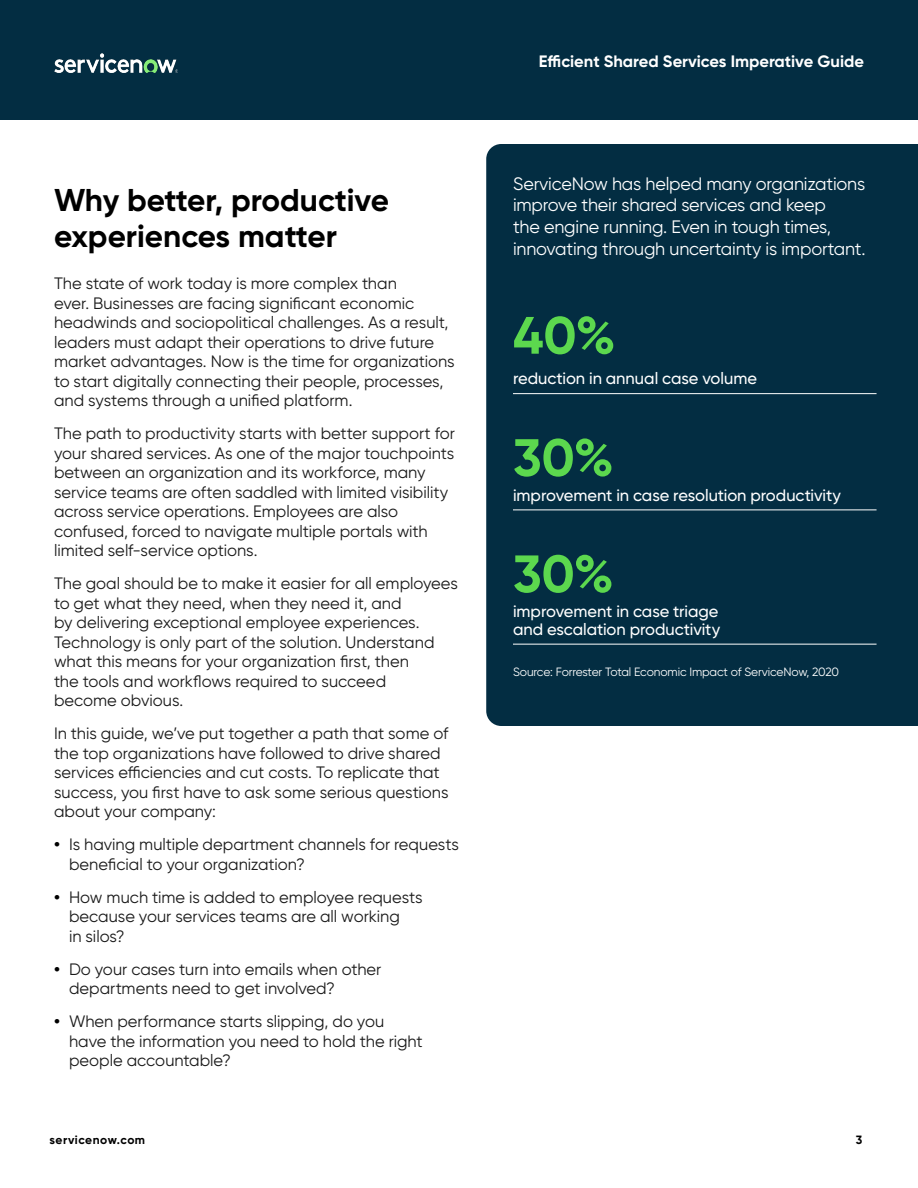
<style>
.page{position:relative;width:918px;height:1188px;background:#fff}
.page>*{position:absolute;margin:0;border:0;box-sizing:border-box;transform-origin:0 0}
.Stats{font:700 52.5px "Gilroy";color:#5cd84e}
.Subheader{font:700 31.5px/36px "Gilroy";color:#000}
.Body{font:18px/21.6px "Gilroy";letter-spacing:-.01em;color:#fff}
.Body-2{font:16.5px/19.5px "Gilroy";color:#1a1a1a}
.Stat_body_w_rule{font:500 16.5px/18px "Gilroy";letter-spacing:-.005em;color:#fff}
.t1{font:700 16.5px "Gilroy";color:#fff}
.Body_2{font:12px "Gilroy";letter-spacing:-.01em;color:#fff}
.t2{font:700 12px "Gilroy";letter-spacing:.04em;color:#000}
.s1{font-weight:700;color:#000}
</style>
<div class="page">
<div style="left:486px;top:144px;width:432px;height:582px;background:#032d42"></div>
<hr style="left:513px;top:393px;width:364px;height:1px;background:#fff">
<hr style="left:513px;top:510px;width:364px;height:1px;background:#fff">
<hr style="left:513px;top:644px;width:364px;height:1px;background:#fff">
<div style="left:0;top:0;width:918px;height:120px;background:#032d42"></div>
<img style="left:54px;top:54px;width:124px;height:18px">
<p class="Subheader" style="left:54px;top:182px;width:337px">Why better, productive experiences matter</p>
<p class="Body-2" style="left:54px;top:274px;width:402px">The state of work today is more complex than<br>ever. Businesses are facing significant economic headwinds and sociopolitical challenges. As a result, leaders must adapt their operations to drive future market advantages. Now is the time for organizations to start digitally connecting their people, processes, and systems through a unified platform.</p>
<p class="Body-2" style="left:54px;top:424px;width:403px">The path to productivity starts with better support for your shared services. As one of the major touchpoints between an organization and its workforce, many service teams are often saddled with limited visibility across service operations. Employees are also confused, forced to navigate multiple portals with limited self-service options.</p>
<p class="Body-2" style="left:54px;top:574px;width:406px">The goal should be to make it easier for all employees to get what they need, when they need it, and<br>by delivering exceptional employee experiences.<br>Technology is only part of the solution. Understand what this means for your organization first, then<br>the tools and workflows required to succeed<br>become obvious.</p>
<p class="Body-2" style="left:54px;top:724px;width:396px">In this guide, we’ve put together a path that some of the top organizations have followed to drive shared services efficiencies and cut costs. To replicate that success, you first have to ask some serious questions about your company:</p>
<p class="Body-2" style="left:69px;top:835px;width:391px;text-indent:-15px"><span class="s1">•</span> Is having multiple department channels for requests beneficial to your organization?</p>
<p class="Body-2" style="left:69px;top:887px;width:355px;text-indent:-15px"><span class="s1">•</span> How much time is added to employee requests because your services teams are all working<br>in silos?</p>
<p class="Body-2" style="left:69px;top:959px;width:314px;text-indent:-15px"><span class="s1">•</span> Do your cases turn into emails when other departments need to get involved?</p>
<p class="Body-2" style="left:69px;top:1012px;width:355px;text-indent:-15px"><span class="s1">•</span> When performance starts slipping, do you have the information you need to hold the right people accountable?</p>
<p class="t1" style="left:539px;top:51px;width:327px">Efficient Shared Services Imperative Guide</p>
<p class="Body" style="left:513px;top:173px;width:354px">ServiceNow has helped many organizations improve their shared services and keep<br>the engine running. Even in tough times, innovating through uncertainty is important.</p>
<p class="Stats" style="left:513px;top:303px;width:104px">40%</p>
<p class="Stat_body_w_rule" style="left:513px;top:370px;width:246px">reduction in annual case volume</p>
<p class="Stats" style="left:513px;top:425px;width:102px">30%</p>
<p class="Stat_body_w_rule" style="left:513px;top:486px;width:329px">improvement in case resolution productivity</p>
<p class="Stats" style="left:513px;top:541px;width:102px">30%</p>
<p class="Stat_body_w_rule" style="left:513px;top:602px;width:209px">improvement in case triage and escalation productivity</p>
<p class="Body_2" style="left:513px;top:665px;width:328px">Source: Forrester Total Economic Impact of ServiceNow, 2020</p>
<p class="t2" style="left:50px;top:1133px;width:97px">servicenow.com</p>
<p class="t2" style="left:856px;top:1133px;width:8px">3</p>
</div>
